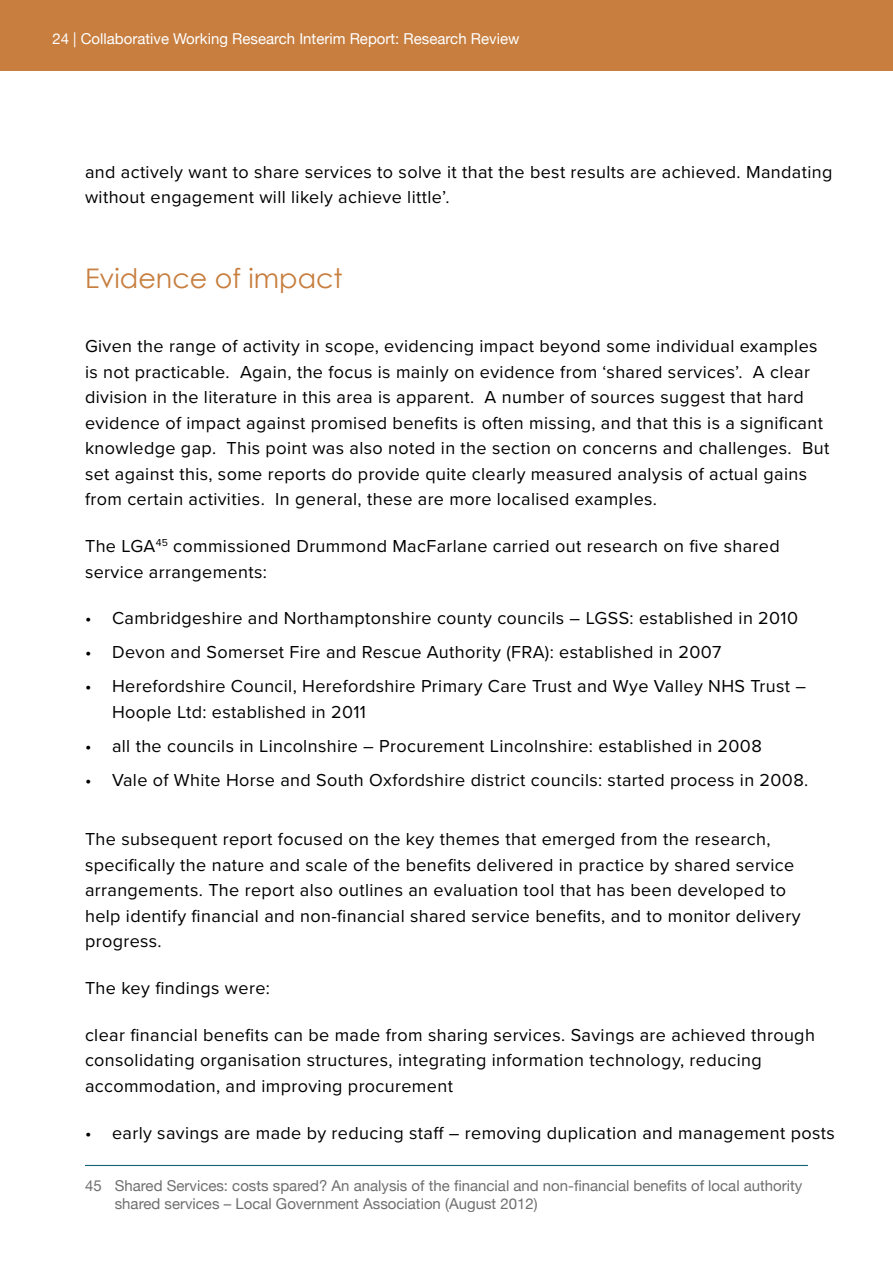
<style>
.page{position:relative;width:893px;height:1263px;background:#fff}
.page>*{position:absolute;margin:0;border:0;box-sizing:border-box;transform-origin:0 0}
.t1{font:27px "Century Gothic";color:#c77e3f}
.t2{font:18px/25.5px "Proxima Nova";letter-spacing:.02em;color:#000}
.t3{font:15px/18px "Helvetica Neue";color:#706f6f}
.t4{font:15px "Helvetica Neue";color:#fff}
</style>
<div class="page">
<div style="left:0;top:0;width:893px;height:70px;background:#c77e3f"></div>
<hr style="left:85px;top:1165px;width:723px;height:1px;background:#126578">
<p class="t4" style="left:52px;top:28px;width:468px">24 | Collaborative Working Research Interim Report: Research Review</p>
<p class="t2" style="left:85px;top:158px;width:749px">and actively want to share services to solve it that the best results are achieved. Mandating without engagement will likely achieve little’.</p>
<h1 class="t1" style="left:85px;top:262px;width:259px">Evidence of impact</h1>
<p class="t2" style="left:85px;top:333px;width:746px">Given the range of activity in scope, evidencing impact beyond some individual examples is not practicable. Again, the focus is mainly on evidence from ‘shared services’. A clear division in the literature in this area is apparent. A number of sources suggest that hard evidence of impact against promised benefits is often missing, and that this is a significant knowledge gap. This point was also noted in the section on concerns and challenges. But set against this, some reports do provide quite clearly measured analysis of actual gains from certain activities. In general, these are more localised examples.</p>
<p class="t2" style="left:85px;top:532px;width:696px">The LGA<sup>45</sup> commissioned Drummond MacFarlane carried out research on five shared service arrangements:</p>
<p class="t2" style="left:85px;top:605px;width:715px">• Cambridgeshire and Northamptonshire county councils – LGSS: established in 2010</p>
<p class="t2" style="left:85px;top:639px;width:638px">• Devon and Somerset Fire and Rescue Authority (FRA): established in 2007</p>
<p class="t2" style="left:112px;top:673px;width:696px;text-indent:-27px">• Herefordshire Council, Herefordshire Primary Care Trust and Wye Valley NHS Trust –<br>Hoople Ltd: established in 2011</p>
<p class="t2" style="left:85px;top:732px;width:678px">• all the councils in Lincolnshire – Procurement Lincolnshire: established in 2008</p>
<p class="t2" style="left:85px;top:766px;width:725px">• Vale of White Horse and South Oxfordshire district councils: started process in 2008.</p>
<p class="t2" style="left:85px;top:826px;width:717px">The subsequent report focused on the key themes that emerged from the research, specifically the nature and scale of the benefits delivered in practice by shared service arrangements. The report also outlines an evaluation tool that has been developed to help identify financial and non-financial shared service benefits, and to monitor delivery progress.</p>
<p class="t2" style="left:85px;top:974px;width:186px">The key findings were:</p>
<p class="t2" style="left:85px;top:1021px;width:731px">clear financial benefits can be made from sharing services. Savings are achieved through consolidating organisation structures, integrating information technology, reducing accommodation, and improving procurement</p>
<p class="t2" style="left:85px;top:1119px;width:751px">• early savings are made by reducing staff – removing duplication and management posts</p>
<p class="t3" style="left:115px;top:1177px;width:689px;text-indent:-30px">45 Shared Services: costs spared? An analysis of the financial and non-financial benefits of local authority shared services – Local Government Association (August 2012)</p>
</div>
